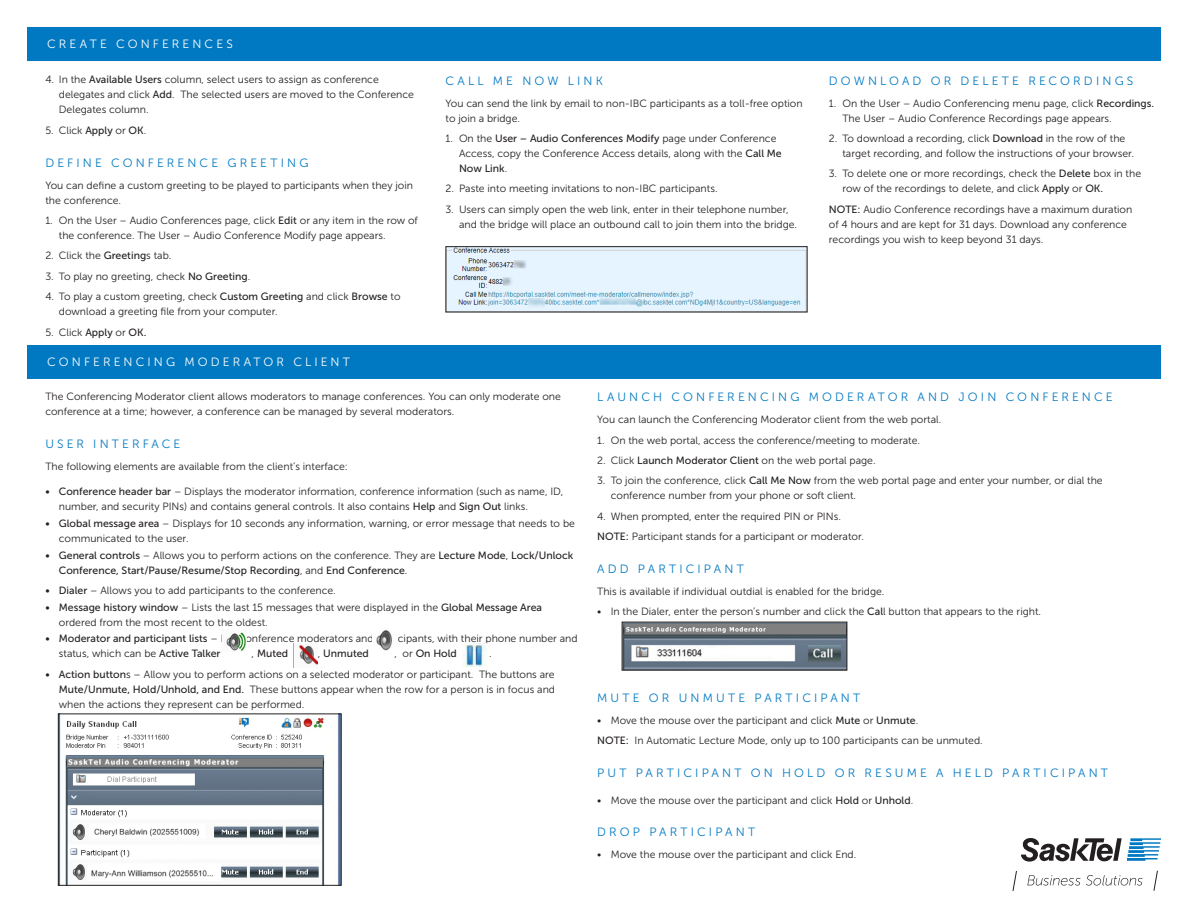
<style>
.page{position:relative;width:1188px;height:918px;background:#fff}
.page>*{position:absolute;margin:0;border:0;box-sizing:border-box;transform-origin:0 0}
.Blue_Subheader{font:12px "Museo Sans 300";letter-spacing:.26em;color:#0079c2}
.In_Bars{font:12px "Museo Sans 300";letter-spacing:.26em;color:#fff}
.Body_Copy{font:10.5px/15px "Museo Sans 300";color:#231f20}
.t1{font:10.5px/15px "Museo Sans 500";color:#231f20}
.s1{font-family:"Museo Sans 500"}
.s2{font-family:"Museo Sans 300"}
</style>
<div class="page">
<svg style="left:1013px;top:838px;width:148px;height:53px"></svg>
<img style="left:299px;top:645px;width:19px;height:20px">
<img style="left:463px;top:644px;width:23px;height:22px">
<img style="left:226px;top:632px;width:20px;height:19px">
<div style="left:27px;top:27px;width:1134px;height:34px;background:#0079c2"></div>
<img style="left:448px;top:248px;width:358px;height:62px">
<div style="left:446px;top:246px;width:362px;height:66px;border:1px solid #231f20"></div>
<img style="left:376px;top:630px;width:16px;height:21px">
<img style="left:60px;top:716px;width:280px;height:168px">
<div style="left:58px;top:714px;width:284px;height:172px;border:1px solid #231f20"></div>
<img style="left:624px;top:624px;width:221px;height:45px">
<div style="left:622px;top:622px;width:225px;height:49px;border:1px solid #231f20"></div>
<div style="left:27px;top:345px;width:1134px;height:34px;background:#0079c2"></div>
<p class="In_Bars" style="left:47px;top:38px;width:187px">CREATE CONFERENCES</p>
<p class="Body_Copy" style="left:59px;top:72px;width:357px;text-indent:-14px">4. In the <span class="s1">Available Users</span> column, select users to assign as conference delegates and click <span class="s1">Add</span>. The selected users are moved to the Conference<br>Delegates column.</p>
<p class="Body_Copy" style="left:45px;top:123px;width:103px">5. Click <span class="s1">Apply</span> or <span class="s1">OK</span>.</p>
<p class="Blue_Subheader" style="left:45px;top:156px;width:265px">DEFINE CONFERENCE GREETING</p>
<p class="Body_Copy" style="left:45px;top:178px;width:369px">You can define a custom greeting to be played to participants when they join the conference.</p>
<p class="Body_Copy" style="left:59px;top:213px;width:361px;text-indent:-14px">1. On the User – Audio Conferences page, click <span class="s1">Edit</span> or any item in the row of the conference. The User – Audio Conference Modify page appears.</p>
<p class="Body_Copy" style="left:45px;top:248px;width:128px">2. Click the <span class="s1">Greeting</span>s tab.</p>
<p class="Body_Copy" style="left:45px;top:269px;width:206px">3. To play no greeting, check <span class="s1">No Greeting</span>.</p>
<p class="Body_Copy" style="left:59px;top:289px;width:343px;text-indent:-14px">4. To play a custom greeting, check <span class="s1">Custom Greeting</span> and click <span class="s1">Browse</span> to download a greeting file from your computer.</p>
<p class="Body_Copy" style="left:45px;top:325px;width:103px">5. Click <span class="s1">Apply</span> or <span class="s1">OK.</span></p>
<p class="In_Bars" style="left:47px;top:356px;width:304px">CONFERENCING MODERATOR CLIENT</p>
<p class="Blue_Subheader" style="left:446px;top:74px;width:159px">CALL ME NOW LINK</p>
<p class="Body_Copy" style="left:446px;top:96px;width:359px">You can send the link by email to non-IBC participants as a toll-free option to join a bridge.</p>
<p class="Body_Copy" style="left:459px;top:131px;width:324px;text-indent:-14px">1. On the <span class="s1">User – Audio Conferences Modify</span> page under Conference<br>Access, copy the Conference Access details, along with the <span class="s1">Call Me<br>Now Link</span>.</p>
<p class="Body_Copy" style="left:446px;top:181px;width:274px">2. Paste into meeting invitations to non-IBC participants.</p>
<p class="Body_Copy" style="left:459px;top:202px;width:340px;text-indent:-14px">3. Users can simply open the web link, enter in their telephone number, and the bridge will place an outbound call to join them into the bridge.</p>
<p class="Blue_Subheader" style="left:829px;top:74px;width:306px">DOWNLOAD OR DELETE RECORDINGS</p>
<p class="Body_Copy" style="left:842px;top:96px;width:313px;text-indent:-14px">1. On the User – Audio Conferencing menu page, click <span class="s1">Recordings.<br></span>The User – Audio Conference Recordings page appears.</p>
<p class="Body_Copy" style="left:842px;top:131px;width:293px;text-indent:-14px">2. To download a recording, click <span class="s1">Download</span> in the row of the target recording, and follow the instructions of your browser.</p>
<p class="Body_Copy" style="left:842px;top:166px;width:300px;text-indent:-14px">3. To delete one or more recordings, check the <span class="s1">Delete</span> box in the row of the recordings to delete, and click <span class="s1">Apply</span> or <span class="s1">OK.</span></p>
<p class="Body_Copy" style="left:829px;top:202px;width:305px"><span class="s1">NOTE:</span> Audio Conference recordings have a maximum duration of 4 hours and are kept for 31 days. Download any conference recordings you wish to keep beyond 31 days.</p>
<p class="Body_Copy" style="left:45px;top:389px;width:517px">The Conferencing Moderator client allows moderators to manage conferences. You can only moderate one conference at a time; however, a conference can be managed by several moderators.</p>
<p class="Blue_Subheader" style="left:45px;top:437px;width:137px">USER INTERFACE</p>
<p class="Body_Copy" style="left:45px;top:459px;width:304px">The following elements are available from the client’s interface:</p>
<p class="Body_Copy" style="left:59px;top:484px;width:506px;text-indent:-14px"><span class="s1">• Conference header bar</span> – Displays the moderator information, conference information (such as name, ID, number, and security PINs) and contains general controls. It also contains <span class="s1">Help</span> and <span class="s1">Sign Out</span> links.</p>
<p class="Body_Copy" style="left:59px;top:516px;width:518px;text-indent:-14px"><span class="s1">• Global message area</span> – Displays for 10 seconds any information, warning, or error message that needs to be communicated to the user.</p>
<p class="t1" style="left:59px;top:547px;width:516px;text-indent:-14px">• General controls <span class="s2">– Allows you to perform actions on the conference. They are</span> Lecture Mode<span class="s2">,</span> Lock/Unlock<br>Conference, Start/Pause/Resume/Stop Recording<span class="s2">, and</span> End Conference<span class="s2">.</span></p>
<p class="Body_Copy" style="left:45px;top:583px;width:292px"><span class="s1">• Dialer</span> – Allows you to add participants to the conference.</p>
<p class="Body_Copy" style="left:59px;top:599px;width:485px;text-indent:-14px"><span class="s1">• Message history window</span> – Lists the last 15 messages that were displayed in the <span class="s1">Global Message Area </span>ordered from the most recent to the oldest.</p>
<p class="Body_Copy" style="left:59px;top:631px;width:520px;text-indent:-14px"><span class="s1">• Moderator and participant lists</span> – List conference moderators and participants, with their phone number and status, which can be <span class="s1">Active Talker</span></p>
<p class="t1" style="left:252px;top:646px;width:38px"><span class="s2">,</span> Muted</p>
<p class="t1" style="left:318px;top:646px;width:53px"><span class="s2">,</span> Unmuted</p>
<p class="t1" style="left:394px;top:646px;width:64px"><span class="s2">, or</span> On Hold</p>
<p class="Body_Copy" style="left:489px;top:646px;width:4px">.</p>
<p class="Body_Copy" style="left:59px;top:667px;width:498px;text-align:justify;text-indent:-14px"><span class="s1">• Action button</span>s – Allow you to perform actions on a selected moderator or participant. The buttons are <span class="s1">Mute/Unmute, Hold/Unhold, and End.</span> These buttons appear when the row for a person is in focus and when the actions they represent can be performed.</p>
<p class="Blue_Subheader" style="left:597px;top:391px;width:517px">LAUNCH CONFERENCING MODERATOR AND JOIN CONFERENCE</p>
<p class="Body_Copy" style="left:597px;top:412px;width:346px">You can launch the Conferencing Moderator client from the web portal.</p>
<p class="Body_Copy" style="left:597px;top:432px;width:324px">1. On the web portal, access the conference/meeting to moderate.</p>
<p class="Body_Copy" style="left:597px;top:453px;width:280px">2. Click <span class="s1">Launch Moderator Client</span> on the web portal page.</p>
<p class="Body_Copy" style="left:611px;top:473px;width:494px;text-indent:-14px">3. To join the conference, click <span class="s1">Call Me Now</span> from the web portal page and enter your number, or dial the conference number from your phone or soft client.</p>
<p class="Body_Copy" style="left:597px;top:509px;width:245px">4. When prompted, enter the required PIN or PINs.</p>
<p class="Body_Copy" style="left:597px;top:529px;width:268px"><span class="s1">NOTE:</span> Participant stands for a participant or moderator.</p>
<p class="Blue_Subheader" style="left:597px;top:562px;width:148px">ADD PARTICIPANT</p>
<p class="Body_Copy" style="left:597px;top:584px;width:289px">This is available if individual outdial is enabled for the bridge.</p>
<p class="Body_Copy" style="left:597px;top:604px;width:446px">• In the Dialer, enter the person’s number and click the <span class="s1">Cal</span>l button that appears to the right.</p>
<p class="Blue_Subheader" style="left:597px;top:691px;width:265px">MUTE OR UNMUTE PARTICIPANT</p>
<p class="Body_Copy" style="left:597px;top:713px;width:323px">• Move the mouse over the participant and click <span class="s1">Mute</span> or <span class="s1">Unmute</span>.</p>
<p class="Body_Copy" style="left:597px;top:733px;width:387px"><span class="s1">NOTE:</span> In Automatic Lecture Mode, only up to 100 participants can be unmuted.</p>
<p class="Blue_Subheader" style="left:597px;top:766px;width:512px">PUT PARTICIPANT ON HOLD OR RESUME A HELD PARTICIPANT</p>
<p class="Body_Copy" style="left:597px;top:792px;width:318px">• Move the mouse over the participant and click <span class="s1">Hold</span> or <span class="s1">Unhold</span>.</p>
<p class="Blue_Subheader" style="left:597px;top:826px;width:159px">DROP PARTICIPANT</p>
<p class="Body_Copy" style="left:597px;top:847px;width:261px">• Move the mouse over the participant and click End.</p>
</div>
